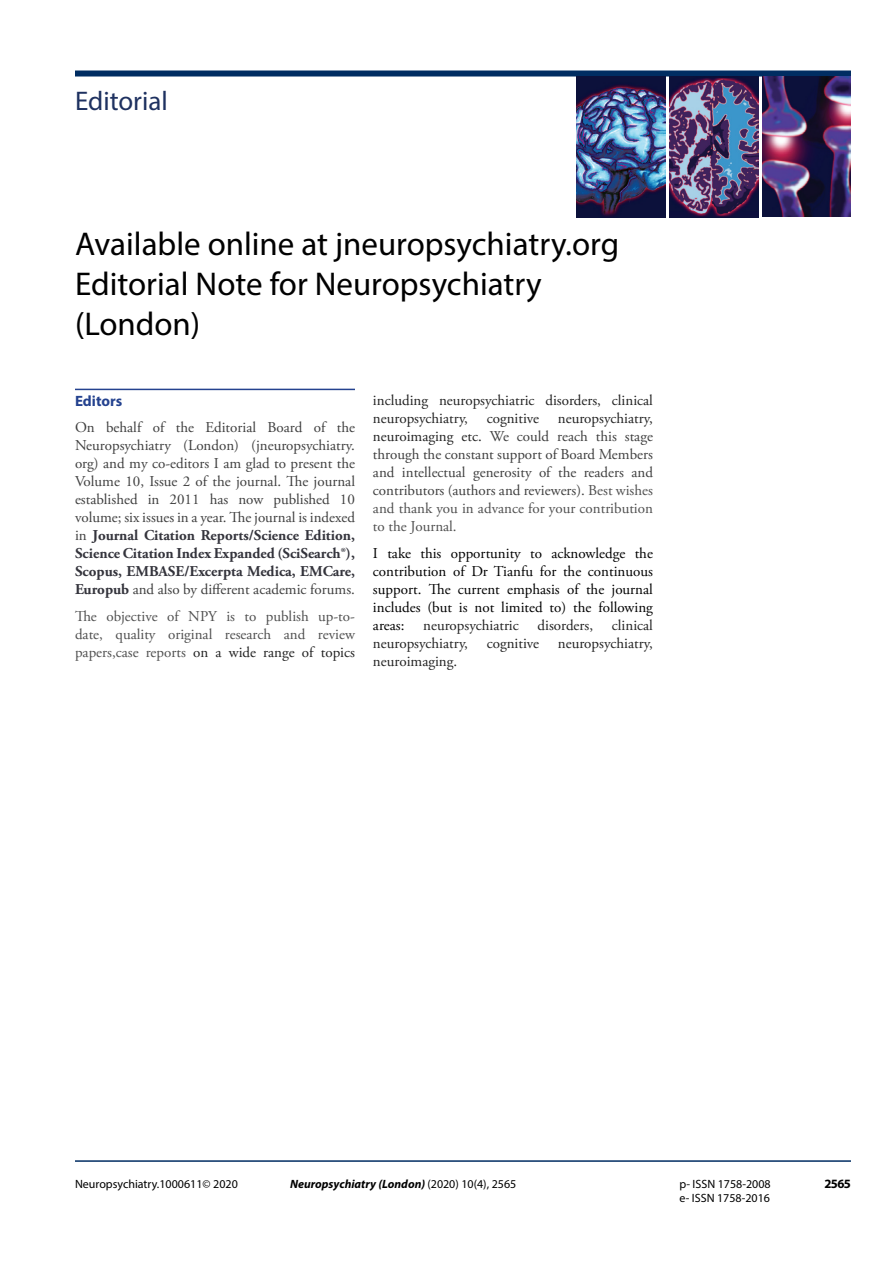
<style>
.page{position:relative;width:893px;height:1263px;background:#fff}
.page>*{position:absolute;margin:0;border:0;box-sizing:border-box;transform-origin:0 0}
.t1{font:33px/39.6px "Myriad Pro";color:#000}
.t2{font:27px "Myriad Pro";color:#1e3160}
.t3{font:15px/18px "Adobe Garamond Pro";color:#3f3f3f;text-align:justify}
.t4{font:15px/18px "Adobe Garamond Pro";color:#000;text-align:justify}
.t5{font:15px/18px "Adobe Garamond Pro";color:#505050;text-align:justify}
.t6{font:15px/18px "Adobe Garamond Pro";color:#222;text-align:justify}
.t7{font:700 15px "Myriad Pro";color:#24428f}
.t8{font:700 12.75px "Myriad Pro";color:#000}
.t9{font:12px/14.4px "Myriad Pro";color:#000}
.t10{font:italic 700 12px "Myriad Pro";color:#000}
.s1{font-weight:700;color:#34343c}
.s2{color:#222}
.s3{color:#505050}
.s4{font-weight:400;font-style:normal}
</style>
<div class="page">
<div style="left:75px;top:71px;width:776px;height:6px;background:#002d62"></div>
<hr style="left:75px;top:1160px;width:776px;height:2px;background:#002d62">
<img style="left:576px;top:77px;width:89px;height:141px">
<img style="left:669px;top:77px;width:89px;height:140px">
<img style="left:763px;top:77px;width:88px;height:140px">
<hr style="left:75px;top:389px;width:280px;height:1px;background:#24428f">
<h2 class="t2" style="left:75px;top:85px;width:94px">Editorial</h2>
<h1 class="t1" style="left:75px;top:224px;width:546px">Available online at jneuropsychiatry.org<br>Editorial Note for Neuropsychiatry (London)</h1>
<p class="t7" style="left:75px;top:391px;width:49px">Editors</p>
<p class="t3" style="left:75px;top:419px;width:282px">On behalf of the Editorial Board of the Neuropsychiatry (London) (jneuropsychiatry. org) and my co-editors I am glad to present the Volume 10, Issue 2 of the journal. The journal established in 2011 has now published 10 volume; six issues in a year. The journal is indexed in <span class="s1">Journal Citation Reports/Science Edition, Science Citation Index Expanded (SciSearch®), Scopus, EMBASE/Excerpta Medica, EMCare, Europub</span> and also by different academic forums.</p>
<p class="t5" style="left:75px;top:607px;width:281px">The objective of NPY is to publish up-to&shy;date, quality original research and review papers,case reports <span class="s2">on a wide range of topics</span></p>
<p class="t3" style="left:373px;top:392px;width:281px"><span class="s2">including neuropsychiatric disorders, clinical neuropsychiatry, cognitive neuropsychiatry, neuroimaging etc.</span> We could reach this stage through the constant support of Board Members and intellectual generosity of the readers and contributors (authors and reviewers). <span class="s3">Best wishes and thank you in advance for your contribution to the Journal.</span></p>
<p class="t4" style="left:373px;top:545px;width:281px">I take this opportunity to acknowledge the contribution of Dr Tianfu for the continuous support. The current emphasis of the journal includes (but is not limited to) the following areas:</p>
<p class="t6" style="left:373px;top:617px;width:281px;text-indent:239px">clinical neuropsychiatry, cognitive neuropsychiatry, neuroimaging.</p>
<p class="t6" style="left:423px;top:617px;width:97px">neuropsychiatric</p>
<p class="t6" style="left:538px;top:617px;width:57px">disorders,</p>
<p class="t9" style="left:75px;top:1176px;width:164px">Neuropsychiatry.1000611© 2020</p>
<p class="t9" style="left:679px;top:1176px;width:93px">p- ISSN 1758-2008 e- ISSN 1758-2016</p>
<p class="t10" style="left:290px;top:1176px;width:228px">Neuropsychiatry (London) <span class="s4">(2020) 10(4), 2565</span></p>
<p class="t8" style="left:824px;top:1176px;width:28px">2565</p>
</div>
